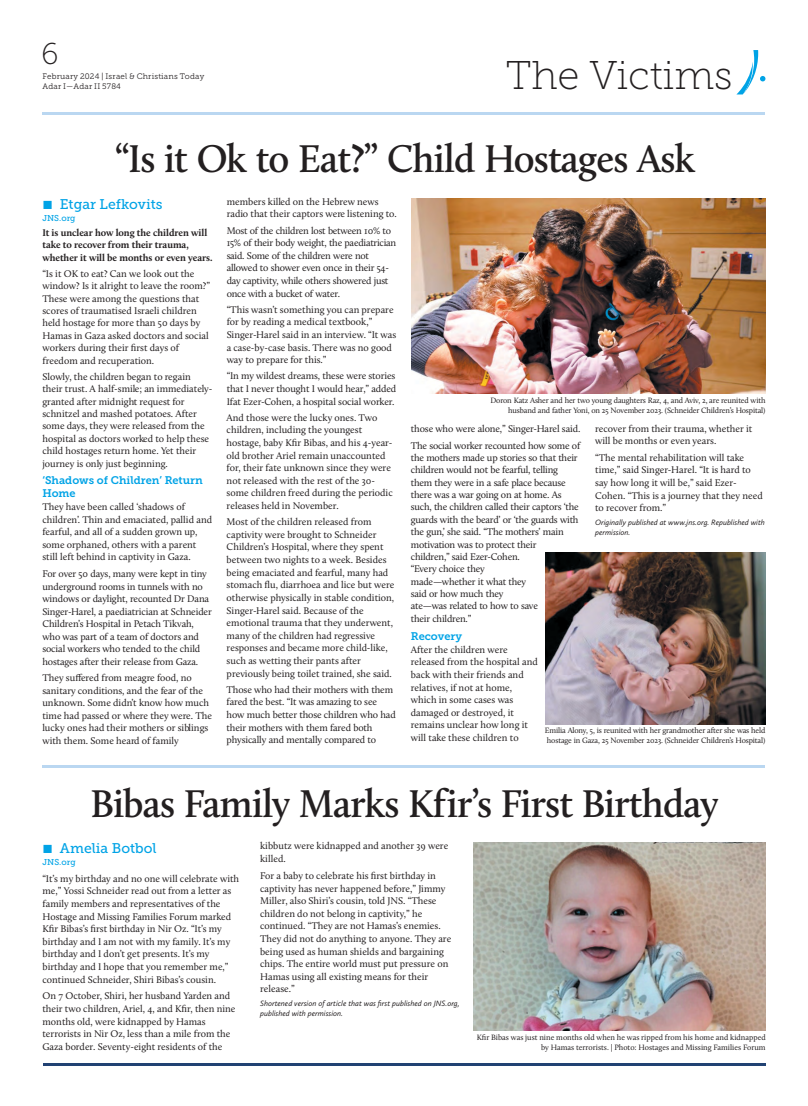
<style>
.page{position:relative;width:808px;height:1106px;background:#fff}
.page>*{position:absolute;margin:0;border:0;box-sizing:border-box;transform-origin:0 0}
.t1{font:600 40px "Calluna";letter-spacing:-.02em;color:#231f20}
.t2{font:40px "Museo Slab 100";color:#231f20}
.t3{font:30px "Museo Slab 100";color:#231f20}
.t4{font:14px "Museo Slab 500";color:#00a3e6}
.t5{font:11px/13.7px "Museo Slab 700";color:#00a3e6}
.t6{font:10px/12.6px "Calluna";color:#231f20}
.t7{font:10px/12.4px "Calluna";letter-spacing:-.025em;color:#231f20}
.t8{font:700 10px/12.5px "Calluna";letter-spacing:-.005em;color:#231f20}
.t9{font:10px/16.9px "Calluna";letter-spacing:-.02em;color:#231f20}
.t10{font:8.5px "Museo Slab 500";color:#00a3e6}
.t11{font:8px/10.1px "Calluna";letter-spacing:-.02em;color:#231f20;text-align:right}
.t12{font:italic 8px/10.1px "Calluna Sans";color:#231f20}
.t13{font:8px/9.6px "Calluna";color:#231f20;text-align:right}
.t14{font:8px/10px "Museo Slab 300";letter-spacing:.025em;color:#231f20}
</style>
<div class="page">
<hr style="left:43px;top:112px;width:722px;height:3px;background:#bad7f1">
<hr style="left:43px;top:1063px;width:722px;height:3px;background:#214273">
<hr style="left:43px;top:764px;width:722px;height:3px;background:#bad7f1">
<svg style="left:737px;top:50px;width:28px;height:44px"></svg>
<img style="left:411px;top:198px;width:354px;height:196px">
<img style="left:546px;top:552px;width:219px;height:172px">
<img style="left:473px;top:842px;width:293px;height:188px">
<h2 class="t3" style="left:41px;top:41px;width:19px">6</h2>
<p class="t14" style="left:42px;top:72px;width:163px">February 2024 | Israel &amp; Christians Today<br>Adar I—Adar II 5784</p>
<h1 class="t2" style="left:506px;top:59px;width:228px">The Victims</h1>
<h1 class="t1" style="left:115px;top:142px;width:582px">“Is it Ok to Eat?” Child Hostages Ask</h1>
<h3 class="t4" style="left:42px;top:198px;width:122px">■ Etgar Lefkovits</h3>
<p class="t10" style="left:42px;top:214px;width:35px">JNS.org</p>
<p class="t8" style="left:42px;top:227px;width:172px">It is unclear how long the children will take to recover from their trauma, whether it will be months or even years.</p>
<p class="t6" style="left:42px;top:268px;width:169px">“Is it OK to eat? Can we look out the window? Is it alright to leave the room?” These were among the questions that scores of traumatised Israeli children held hostage for more than 50 days by Hamas in Gaza asked doctors and social workers during their first days of freedom and recuperation.</p>
<p class="t6" style="left:42px;top:371px;width:171px">Slowly, the children began to regain their trust. A half-smile; an immediately&shy;granted after midnight request for schnitzel and mashed potatoes. After some days, they were released from the hospital as doctors worked to help these child hostages return home. Yet their journey is only just beginning.</p>
<p class="t5" style="left:42px;top:474px;width:162px">‘Shadows of Children’ Return<br>Home</p>
<p class="t6" style="left:42px;top:501px;width:171px">They have been called ‘shadows of children’. Thin and emaciated, pallid and fearful, and all of a sudden grown up, some orphaned, others with a parent still left behind in captivity in Gaza.</p>
<p class="t6" style="left:42px;top:568px;width:171px">For over 50 days, many were kept in tiny underground rooms in tunnels with no windows or daylight, recounted Dr Dana Singer-Harel, a paediatrician at Schneider Children’s Hospital in Petach Tikvah, who was part of a team of doctors and social workers who tended to the child hostages after their release from Gaza.</p>
<p class="t6" style="left:42px;top:672px;width:171px">They suffered from meagre food, no sanitary conditions, and the fear of the unknown. Some didn’t know how much time had passed or where they were. The lucky ones had their mothers or siblings with them. Some heard of family</p>
<p class="t6" style="left:227px;top:196px;width:172px">members killed on the Hebrew news radio that their captors were listening to.</p>
<p class="t7" style="left:227px;top:225px;width:171px">Most of the children lost between 10% to 15% of their body weight, the paediatrician said. Some of the children were not allowed to shower even once in their 54- day captivity, while others showered just once with a bucket of water.</p>
<p class="t6" style="left:227px;top:304px;width:171px">“This wasn’t something you can prepare for by reading a medical textbook,” Singer-Harel said in an interview. “It was a case-by-case basis. There was no good way to prepare for this.”</p>
<p class="t6" style="left:227px;top:370px;width:171px;text-align:justify">“In my wildest dreams, these were stories that I never thought I would hear,” added Ifat Ezer-Cohen, a hospital social worker.</p>
<p class="t6" style="left:227px;top:412px;width:168px">And those were the lucky ones. Two children, including the youngest hostage, baby Kfir Bibas, and his 4-year&shy;old brother Ariel remain unaccounted for, their fate unknown since they were not released with the rest of the 30- some children freed during the periodic releases held in November.</p>
<p class="t6" style="left:227px;top:516px;width:169px">Most of the children released from captivity were brought to Schneider Children’s Hospital, where they spent between two nights to a week. Besides being emaciated and fearful, many had stomach flu, diarrhoea and lice but were otherwise physically in stable condition, Singer-Harel said. Because of the emotional trauma that they underwent, many of the children had regressive responses and became more child-like, such as wetting their pants after previously being toilet trained, she said.</p>
<p class="t6" style="left:227px;top:684px;width:171px">Those who had their mothers with them fared the best. “It was amazing to see how much better those children who had their mothers with them fared both physically and mentally compared to</p>
<p class="t11" style="left:490px;top:395px;width:277px">Doron Katz Asher and her two young daughters Raz, 4, and Aviv, 2, are reunited with husband and father Yoni, on 25 November 2023. (Schneider Children’s Hospital)</p>
<p class="t6" style="left:595px;top:423px;width:159px">recover from their trauma, whether it will be months or even years.</p>
<p class="t6" style="left:595px;top:452px;width:169px">“The mental rehabilitation will take time,” said Singer-Harel. “It is hard to say how long it will be,” said Ezer-Cohen. “This is a journey that they need to recover from.”</p>
<p class="t12" style="left:595px;top:518px;width:171px">Originally published at www.jns.org. Republished with permission.</p>
<p class="t9" style="left:411px;top:421px;width:171px">those who were alone,” Singer-Harel said.<br>The social worker recounted how some of</p>
<p class="t7" style="left:411px;top:452px;width:169px">the mothers made up stories so that their children would not be fearful, telling them they were in a safe place because there was a war going on at home. As such, the children called their captors ‘the guards with the beard’ or ‘the guards with the gun,’ she said. “The mothers’ main motivation was to protect their<br>children,” said Ezer-Cohen.<br>“Every choice they<br>made—whether it what they<br>said or how much they<br>ate—was related to how to save<br>their children.”</p>
<p class="t5" style="left:411px;top:630px;width:53px">Recovery</p>
<p class="t6" style="left:411px;top:644px;width:128px">After the children were released from the hospital and back with their friends and relatives, if not at home, which in some cases was damaged or destroyed, it remains unclear how long it will take these children to</p>
<p class="t11" style="left:545px;top:726px;width:222px;text-align:left">Emilia Alony, 5, is reunited with her grandmother after she was held hostage in Gaza, 25 November 2023. (Schneider Children’s Hospital)</p>
<h1 class="t1" style="left:91px;top:787px;width:629px">Bibas Family Marks Kfir’s First Birthday</h1>
<h3 class="t4" style="left:43px;top:842px;width:116px">■ Amelia Botbol</h3>
<p class="t10" style="left:43px;top:859px;width:35px">JNS.org</p>
<p class="t6" style="left:43px;top:873px;width:198px">“It’s my birthday and no one will celebrate with me,” Yossi Schneider read out from a letter as family members and representatives of the Hostage and Missing Families Forum marked Kfir Bibas’s first birthday in Nir Oz. “It’s my birthday and I am not with my family. It’s my birthday and I don’t get presents. It’s my birthday and I hope that you remember me,” continued Schneider, Shiri Bibas’s cousin.</p>
<p class="t6" style="left:43px;top:990px;width:195px">On 7 October, Shiri, her husband Yarden and their two children, Ariel, 4, and Kfir, then nine months old, were kidnapped by Hamas terrorists in Nir Oz, less than a mile from the Gaza border. Seventy-eight residents of the</p>
<p class="t6" style="left:260px;top:840px;width:190px">kibbutz were kidnapped and another 39 were killed.</p>
<p class="t6" style="left:260px;top:870px;width:193px">For a baby to celebrate his first birthday in captivity has never happened before,” Jimmy Miller, also Shiri’s cousin, told JNS. “These children do not belong in captivity,” he continued. “They are not Hamas’s enemies.<br>They did not do anything to anyone. They are being used as human shields and bargaining chips. The entire world must put pressure on Hamas using all existing means for their release.”</p>
<p class="t12" style="left:260px;top:999px;width:201px">Shortened version of article that was first published on JNS.org, published with permission.</p>
<p class="t13" style="left:477px;top:1033px;width:290px">Kfir Bibas was just nine months old when he was ripped from his home and kidnapped by Hamas terrorists. | Photo: Hostages and Missing Families Forum</p>
</div>
